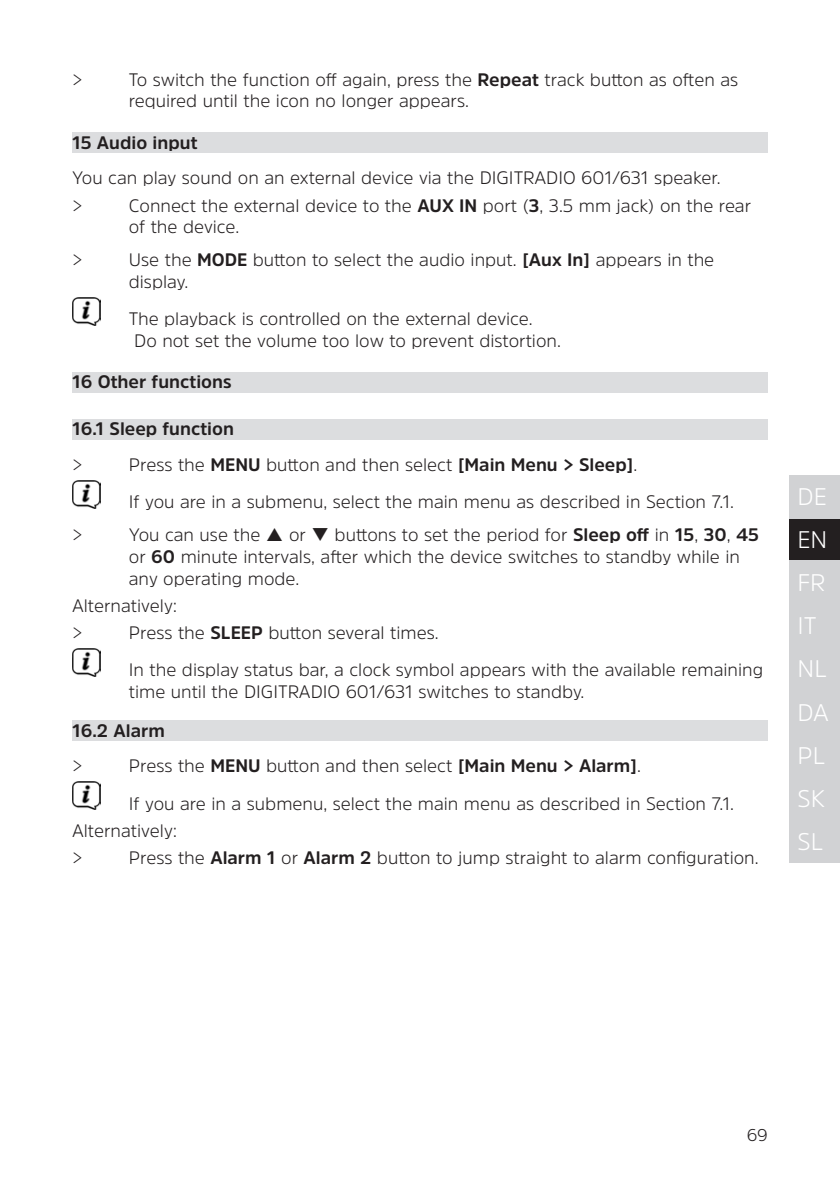
<style>
.page{position:relative;width:840px;height:1191px;background:#fff}
.page>*{position:absolute;margin:0;border:0;box-sizing:border-box;transform-origin:0 0}
.t1{font:300 24px/43px "Amsi Pro";color:#fff}
.Einzug{font:300 18px/21.6px "Amsi Pro";color:#231f20}
.Hinweis{font:300 18px/21.6px "Amsi Pro";color:#231f20}
.t2{font:700 18px "Amsi Pro";color:#231f20}
.t3{font:300 17px "Amsi Pro";color:#231f20}
.s1{font-weight:700}
</style>
<div class="page">
<div style="left:788px;top:518px;width:51px;height:43px;background:#231f20"></div>
<div style="left:788px;top:561px;width:51px;height:43px;background:#d1d2d4"></div>
<div style="left:788px;top:604px;width:51px;height:43px;background:#d1d2d4"></div>
<div style="left:788px;top:647px;width:51px;height:43px;background:#d1d2d4"></div>
<div style="left:788px;top:690px;width:51px;height:43px;background:#d1d2d4"></div>
<div style="left:788px;top:733px;width:51px;height:43px;background:#d1d2d4"></div>
<div style="left:788px;top:776px;width:51px;height:43px;background:#d1d2d4"></div>
<div style="left:788px;top:819px;width:51px;height:43px;background:#d1d2d4"></div>
<div style="left:788px;top:475px;width:51px;height:43px;background:#d1d2d4"></div>
<div style="left:72px;top:132px;width:695px;height:21px;background:#dcdddf"></div>
<div style="left:72px;top:372px;width:695px;height:21px;background:#dcdddf"></div>
<div style="left:72px;top:419px;width:695px;height:21px;background:#dcdddf"></div>
<div style="left:72px;top:720px;width:695px;height:21px;background:#dcdddf"></div>
<img style="left:72px;top:297px;width:28px;height:28px">
<img style="left:72px;top:480px;width:28px;height:28px">
<img style="left:72px;top:648px;width:28px;height:28px">
<img style="left:72px;top:781px;width:28px;height:28px">
<p class="Einzug" style="left:72px;top:68px;width:12px">&gt;</p>
<p class="Einzug" style="left:129px;top:68px;width:610px">To switch the function off again, press the <span class="s1">Repeat</span> track button as often as required until the icon no longer appears.</p>
<p class="t2" style="left:72px;top:130px;width:127px">15 Audio input</p>
<p class="Einzug" style="left:72px;top:167px;width:649px">You can play sound on an external device via the DIGITRADIO 601/631 speaker.</p>
<p class="Einzug" style="left:72px;top:194px;width:12px">&gt;</p>
<p class="Einzug" style="left:129px;top:194px;width:623px">Connect the external device to the <span class="s1">AUX IN</span> port (<span class="s1">3</span>, 3.5 mm jack) on the rear of the device.</p>
<p class="Einzug" style="left:72px;top:248px;width:12px">&gt;</p>
<p class="Einzug" style="left:129px;top:248px;width:586px">Use the <span class="s1">MODE</span> button to select the audio input. <span class="s1">[Aux In]</span> appears in the display.</p>
<p class="Hinweis" style="left:134px;top:307px;width:428px;text-indent:-5px">The playback is controlled on the external device.<br>Do not set the volume too low to prevent distortion.</p>
<p class="t2" style="left:72px;top:369px;width:161px">16 Other functions</p>
<p class="t2" style="left:72px;top:416px;width:163px">16.1 Sleep function</p>
<p class="Einzug" style="left:72px;top:453px;width:12px">&gt;</p>
<p class="Einzug" style="left:129px;top:453px;width:510px">Press the <span class="s1">MENU</span> button and then select <span class="s1">[Main Menu &gt; Sleep]</span>.</p>
<p class="Hinweis" style="left:129px;top:491px;width:606px">If you are in a submenu, select the main menu as described in Section 7.1.</p>
<p class="Einzug" style="left:72px;top:523px;width:12px">&gt;</p>
<p class="Einzug" style="left:129px;top:523px;width:133px">You can use the</p>
<p class="Einzug" style="left:129px;top:523px;width:631px;text-indent:160px">or ❑ buttons to set the period for <span class="s1">Sleep off</span> in <span class="s1">15</span>, <span class="s1">30</span>, <span class="s1">45 </span>or <span class="s1">60</span> minute intervals, after which the device switches to standby while in any operating mode.</p>
<p class="Einzug" style="left:72px;top:594px;width:107px">Alternatively:</p>
<p class="Einzug" style="left:72px;top:621px;width:12px">&gt;</p>
<p class="Einzug" style="left:129px;top:621px;width:311px">Press the <span class="s1">SLEEP</span> button several times.</p>
<p class="Hinweis" style="left:129px;top:658px;width:635px">In the display status bar, a clock symbol appears with the available remaining time until the DIGITRADIO 601/631 switches to standby.</p>
<p class="t2" style="left:72px;top:718px;width:94px">16.2 Alarm</p>
<p class="Einzug" style="left:72px;top:754px;width:12px">&gt;</p>
<p class="Einzug" style="left:129px;top:754px;width:513px">Press the <span class="s1">MENU</span> button and then select <span class="s1">[Main Menu &gt; Alarm]</span>.</p>
<p class="Hinweis" style="left:129px;top:792px;width:606px">If you are in a submenu, select the main menu as described in Section 7.1.</p>
<p class="Hinweis" style="left:72px;top:819px;width:107px">Alternatively:</p>
<p class="Hinweis" style="left:72px;top:846px;width:12px">&gt;</p>
<p class="Hinweis" style="left:129px;top:846px;width:631px">Press the <span class="s1">Alarm 1</span> or <span class="s1">Alarm 2</span> button to jump straight to alarm configuration.</p>
<h1 class="t1" style="left:797px;top:474px;width:33px">DE<br>EN<br>FR<br>IT<br>NL<br>DA<br>PL<br>SK<br>SL</h1>
<p class="t3" style="left:746px;top:1123px;width:23px">69</p>
</div>
